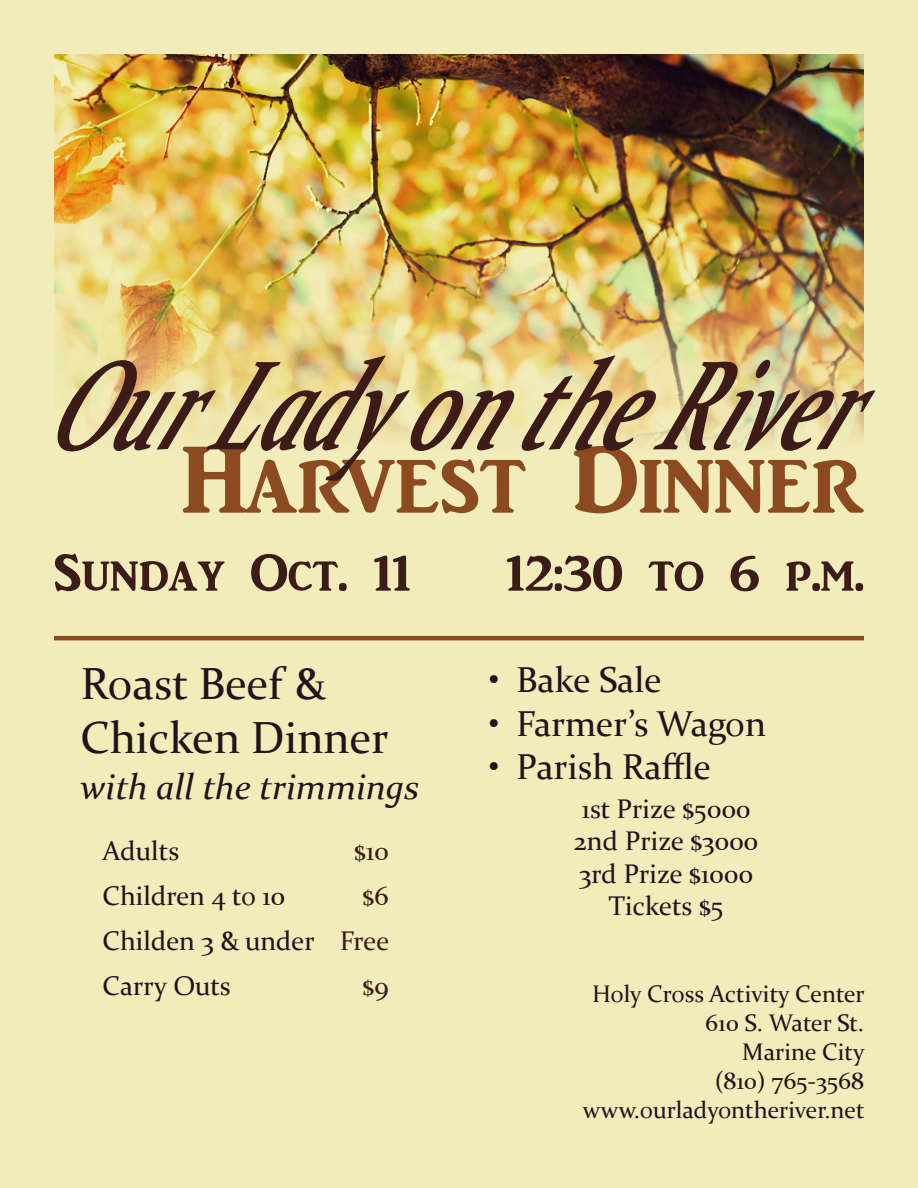
<style>
.page{position:relative;width:918px;height:1188px;background:#f2ecba}
.page>*{position:absolute;margin:0;border:0;box-sizing:border-box;transform-origin:0 0}
.t1{font:italic 700 127.8px "Constantia";color:#3c1b18;scale:.62 1}
.t2{font:97.5px "ARJULIAN";color:#8b4a20}
.t3{font:54px "ARJULIAN";color:#3c1b18}
.t4{font:45px "Constantia";color:#20141c}
.t5{font:36px "Constantia";color:#20141c}
.t6{font:italic 36px "Constantia";color:#20141c}
.t7{font:27px "Constantia";color:#20141c}
.t8{font:27px "Constantia";letter-spacing:-.005em;color:#3c1b18}
.t9{font:24px "Constantia";color:#20141c}
</style>
<div class="page">
<img style="left:54px;top:54px;width:810px;height:393px">
<hr style="left:54px;top:636px;width:810px;height:4px;background:#8b4a20">
<p class="t1" style="left:43px;top:317px;width:1422px">OurLadyontheRiver</p>
<p class="t2" style="left:181px;top:428px;width:684px">Harvest Dinner</p>
<p class="t3" style="left:54px;top:544px;width:358px">Sunday Oct. 11</p>
<p class="t3" style="left:506px;top:544px;width:360px">12:30 to 6 p.m.</p>
<p class="t4" style="left:81px;top:653px;width:246px">Roast Beef &amp;</p>
<p class="t4" style="left:81px;top:707px;width:310px">Chicken Dinner</p>
<p class="t6" style="left:81px;top:763px;width:340px">with all the trimmings</p>
<p class="t7" style="left:103px;top:832px;width:78px">Adults</p>
<p class="t7" style="left:103px;top:877px;width:184px">Children 4 to 10</p>
<p class="t7" style="left:103px;top:922px;width:214px">Childen 3 &amp; under</p>
<p class="t7" style="left:103px;top:967px;width:130px">Carry Outs</p>
<p class="t8" style="left:354px;top:832px;width:36px">$10</p>
<p class="t8" style="left:362px;top:877px;width:28px">$6</p>
<p class="t8" style="left:340px;top:922px;width:51px">Free</p>
<p class="t8" style="left:362px;top:967px;width:28px">$9</p>
<p class="t5" style="left:489px;top:656px;width:174px">• Bake Sale</p>
<p class="t5" style="left:489px;top:699px;width:278px">• Farmer’s Wagon</p>
<p class="t5" style="left:489px;top:742px;width:223px">• Parish Raffle</p>
<p class="t7" style="left:582px;top:790px;width:170px">1st Prize $5000</p>
<p class="t7" style="left:574px;top:823px;width:186px">2nd Prize $3000</p>
<p class="t7" style="left:579px;top:855px;width:175px">3rd Prize $1000</p>
<p class="t7" style="left:609px;top:888px;width:116px">Tickets $5</p>
<p class="t9" style="left:592px;top:978px;width:274px">Holy Cross Activity Center</p>
<p class="t9" style="left:705px;top:1007px;width:160px">610 S. Water St.</p>
<p class="t9" style="left:742px;top:1036px;width:124px">Marine City</p>
<p class="t9" style="left:715px;top:1064px;width:151px">(810) 765-3568</p>
<p class="t9" style="left:583px;top:1093px;width:283px">www.ourladyontheriver.net</p>
</div>
